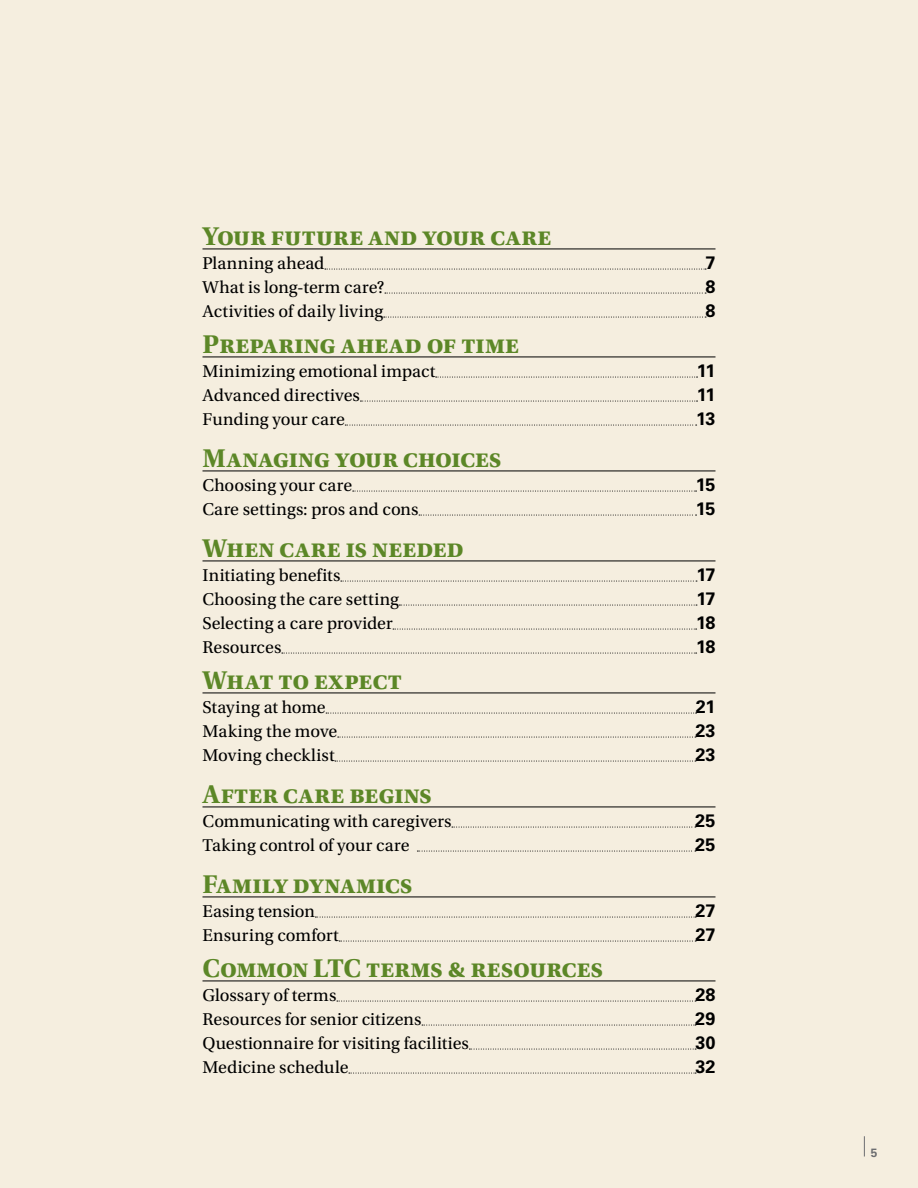
<style>
.page{position:relative;width:918px;height:1188px;background:#f5eedf}
.page>*{position:absolute;margin:0;border:0;box-sizing:border-box;transform-origin:0 0}
.t1{font:700 27px "Utopia Std";color:#5c8727}
.t2{font:18px "Utopia Std";letter-spacing:.005em;color:#000}
.t3{font:700 18px "Univers LT Std";letter-spacing:-.015em;color:#000}
.t4{font:700 12px "Univers LT Std";color:#6d6e71}
</style>
<div class="page">
<svg style="left:864px;top:1136px;width:1px;height:20px"></svg>
<hr style="left:202px;top:249px;width:514px;height:1px;background:#000">
<svg style="left:325px;top:269px;width:381px;height:1px"></svg>
<svg style="left:385px;top:293px;width:321px;height:1px"></svg>
<svg style="left:384px;top:317px;width:322px;height:1px"></svg>
<hr style="left:202px;top:357px;width:514px;height:1px;background:#000">
<svg style="left:436px;top:377px;width:262px;height:1px"></svg>
<svg style="left:360px;top:401px;width:338px;height:1px"></svg>
<svg style="left:345px;top:425px;width:352px;height:1px"></svg>
<hr style="left:202px;top:471px;width:514px;height:1px;background:#000">
<svg style="left:353px;top:491px;width:344px;height:1px"></svg>
<svg style="left:419px;top:515px;width:278px;height:1px"></svg>
<hr style="left:202px;top:561px;width:514px;height:1px;background:#000">
<svg style="left:341px;top:581px;width:356px;height:1px"></svg>
<svg style="left:399px;top:605px;width:298px;height:1px"></svg>
<svg style="left:393px;top:629px;width:304px;height:1px"></svg>
<svg style="left:282px;top:653px;width:415px;height:1px"></svg>
<hr style="left:202px;top:693px;width:514px;height:1px;background:#000">
<svg style="left:326px;top:713px;width:371px;height:1px"></svg>
<svg style="left:338px;top:737px;width:358px;height:1px"></svg>
<svg style="left:335px;top:761px;width:361px;height:1px"></svg>
<hr style="left:202px;top:807px;width:514px;height:1px;background:#000">
<svg style="left:452px;top:827px;width:244px;height:1px"></svg>
<svg style="left:417px;top:851px;width:279px;height:1px"></svg>
<hr style="left:202px;top:897px;width:514px;height:1px;background:#000">
<svg style="left:315px;top:917px;width:381px;height:1px"></svg>
<svg style="left:339px;top:941px;width:357px;height:1px"></svg>
<hr style="left:202px;top:981px;width:514px;height:1px;background:#000">
<svg style="left:337px;top:1001px;width:359px;height:1px"></svg>
<svg style="left:422px;top:1025px;width:274px;height:1px"></svg>
<svg style="left:469px;top:1049px;width:227px;height:1px"></svg>
<svg style="left:349px;top:1073px;width:347px;height:1px"></svg>
<h1 class="t1" style="left:202px;top:221px;width:351px">Your future and your care</h1>
<p class="t2" style="left:202px;top:253px;width:124px">Planning ahead</p>
<p class="t3" style="left:705px;top:252px;width:12px">7</p>
<p class="t2" style="left:202px;top:277px;width:184px">What is long-term care?</p>
<p class="t3" style="left:705px;top:276px;width:12px">8</p>
<p class="t2" style="left:202px;top:301px;width:182px">Activities of daily living</p>
<p class="t3" style="left:705px;top:300px;width:12px">8</p>
<h1 class="t1" style="left:202px;top:329px;width:318px">Preparing ahead of time</h1>
<p class="t2" style="left:202px;top:361px;width:234px">Minimizing emotional impact</p>
<p class="t3" style="left:697px;top:360px;width:20px">11</p>
<p class="t2" style="left:202px;top:385px;width:159px">Advanced directives</p>
<p class="t3" style="left:697px;top:384px;width:20px">11</p>
<p class="t2" style="left:202px;top:409px;width:144px">Funding your care</p>
<p class="t3" style="left:696px;top:408px;width:21px">13</p>
<h1 class="t1" style="left:202px;top:443px;width:301px">Managing your choices</h1>
<p class="t2" style="left:202px;top:476px;width:151px">Choosing your care</p>
<p class="t3" style="left:696px;top:474px;width:21px">15</p>
<p class="t2" style="left:202px;top:499px;width:218px">Care settings: pros and cons</p>
<p class="t3" style="left:696px;top:498px;width:21px">15</p>
<h1 class="t1" style="left:202px;top:533px;width:263px">When care is needed</h1>
<p class="t2" style="left:202px;top:566px;width:139px">Initiating benefits</p>
<p class="t3" style="left:696px;top:564px;width:21px">17</p>
<p class="t2" style="left:202px;top:589px;width:198px">Choosing the care setting</p>
<p class="t3" style="left:696px;top:588px;width:21px">17</p>
<p class="t2" style="left:202px;top:613px;width:192px">Selecting a care provider</p>
<p class="t3" style="left:696px;top:612px;width:21px">18</p>
<p class="t2" style="left:202px;top:637px;width:80px">Resources</p>
<p class="t3" style="left:696px;top:636px;width:21px">18</p>
<h1 class="t1" style="left:202px;top:665px;width:201px">What to expect</h1>
<p class="t2" style="left:202px;top:698px;width:125px">Staying at home</p>
<p class="t3" style="left:696px;top:696px;width:21px">21</p>
<p class="t2" style="left:202px;top:721px;width:136px">Making the move</p>
<p class="t3" style="left:695px;top:720px;width:22px">23</p>
<p class="t2" style="left:202px;top:745px;width:134px">Moving checklist</p>
<p class="t3" style="left:695px;top:744px;width:22px">23</p>
<h1 class="t1" style="left:202px;top:779px;width:231px">After care begins</h1>
<p class="t2" style="left:202px;top:811px;width:251px">Communicating with caregivers</p>
<p class="t3" style="left:695px;top:810px;width:22px">25</p>
<p class="t2" style="left:202px;top:835px;width:209px">Taking control of your care</p>
<p class="t3" style="left:695px;top:834px;width:22px">25</p>
<h1 class="t1" style="left:202px;top:869px;width:212px">Family dynamics</h1>
<p class="t2" style="left:202px;top:901px;width:114px">Easing tension</p>
<p class="t3" style="left:696px;top:900px;width:21px">27</p>
<p class="t2" style="left:202px;top:925px;width:138px">Ensuring comfort</p>
<p class="t3" style="left:696px;top:924px;width:21px">27</p>
<h1 class="t1" style="left:202px;top:953px;width:402px">Common LTC terms &amp; resources</h1>
<p class="t2" style="left:202px;top:985px;width:136px">Glossary of terms</p>
<p class="t3" style="left:695px;top:984px;width:22px">28</p>
<p class="t2" style="left:202px;top:1009px;width:221px">Resources for senior citizens</p>
<p class="t3" style="left:695px;top:1008px;width:22px">29</p>
<p class="t2" style="left:203px;top:1033px;width:268px">Questionnaire for visiting facilities</p>
<p class="t3" style="left:695px;top:1032px;width:22px">30</p>
<p class="t2" style="left:203px;top:1057px;width:148px">Medicine schedule</p>
<p class="t3" style="left:695px;top:1056px;width:22px">32</p>
<p class="t4" style="left:871px;top:1145px;width:8px">5</p>
</div>
